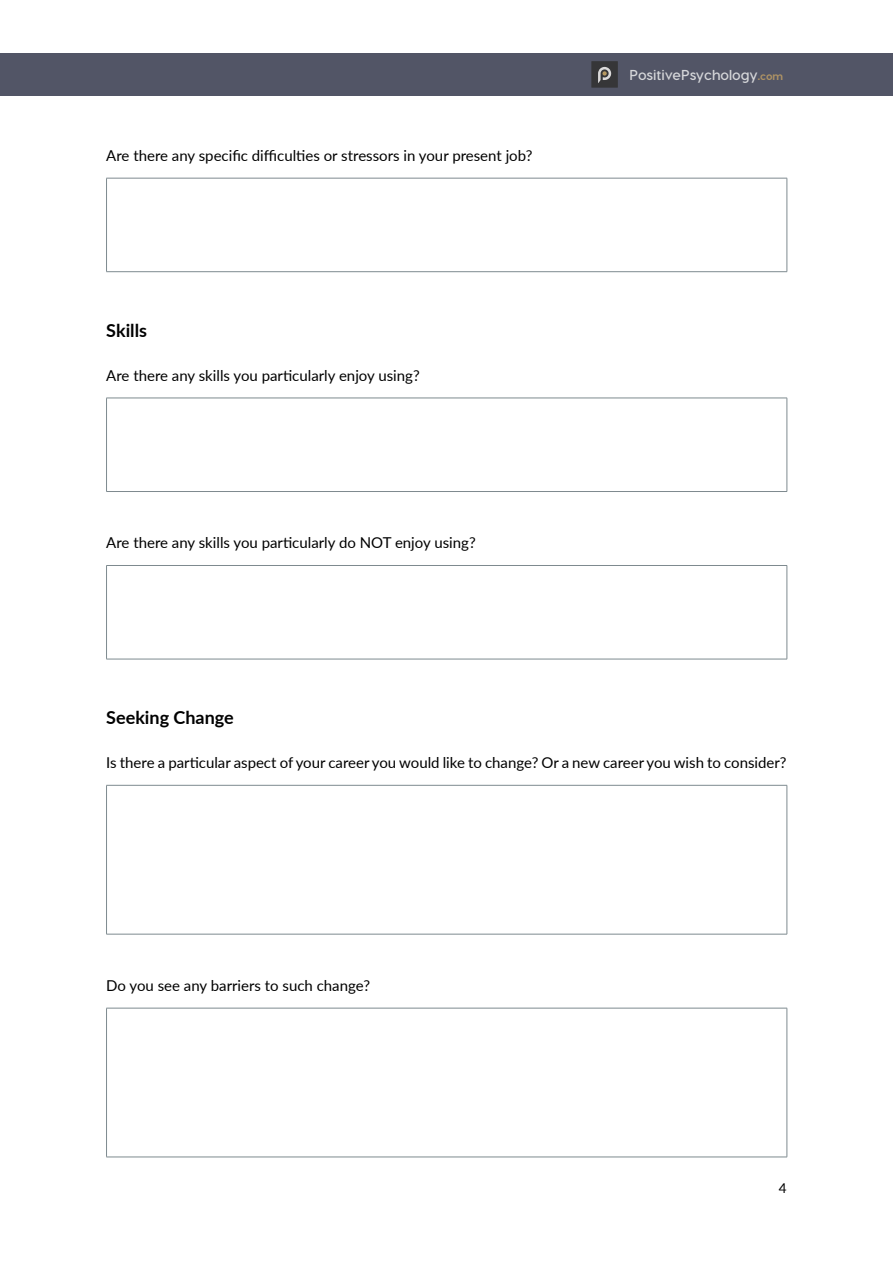
<style>
.page{position:relative;width:893px;height:1263px;background:#fff}
.page>*{position:absolute;margin:0;border:0;box-sizing:border-box;transform-origin:0 0}
.t1{font:700 18px "Lato";color:#000}
.t2{font:15px "Lato";color:#000}
.t3{font:700 14.4px "Visby CF";color:#d6d7da}
.t4{font:13.5px "Lato";color:#000}
.s1{font-weight:800;font-size:10.8px;color:#af9364}
</style>
<div class="page">
<div style="left:0;top:53px;width:893px;height:43px;background:#525566"></div>
<div style="left:591px;top:61px;width:27px;height:27px;background:#363638"></div>
<svg style="left:598px;top:67px;width:13px;height:16px"></svg>
<hr style="left:106px;top:178px;width:681px;height:1px;background:#7e8a8f">
<hr style="left:106px;top:178px;width:1px;height:93px;background:#7e8a8f">
<hr style="left:787px;top:178px;width:1px;height:93px;background:#7e8a8f">
<hr style="left:106px;top:271px;width:681px;height:1px;background:#7e8a8f">
<hr style="left:106px;top:398px;width:681px;height:1px;background:#7e8a8f">
<hr style="left:106px;top:398px;width:1px;height:93px;background:#7e8a8f">
<hr style="left:787px;top:398px;width:1px;height:93px;background:#7e8a8f">
<hr style="left:106px;top:491px;width:681px;height:1px;background:#7e8a8f">
<hr style="left:106px;top:565px;width:681px;height:1px;background:#7e8a8f">
<hr style="left:106px;top:566px;width:1px;height:93px;background:#7e8a8f">
<hr style="left:787px;top:566px;width:1px;height:93px;background:#7e8a8f">
<hr style="left:106px;top:659px;width:681px;height:1px;background:#7e8a8f">
<hr style="left:106px;top:785px;width:681px;height:1px;background:#7e8a8f">
<hr style="left:106px;top:785px;width:1px;height:149px;background:#7e8a8f">
<hr style="left:787px;top:785px;width:1px;height:149px;background:#7e8a8f">
<hr style="left:106px;top:934px;width:681px;height:1px;background:#7e8a8f">
<hr style="left:106px;top:1008px;width:681px;height:1px;background:#7e8a8f">
<hr style="left:106px;top:1008px;width:1px;height:149px;background:#7e8a8f">
<hr style="left:787px;top:1008px;width:1px;height:149px;background:#7e8a8f">
<hr style="left:106px;top:1157px;width:681px;height:1px;background:#7e8a8f">
<p class="t2" style="left:106px;top:145px;width:428px">Are there any specific difficulties or stressors in your present job?</p>
<p class="t1" style="left:106px;top:317px;width:42px">Skills</p>
<p class="t2" style="left:106px;top:364px;width:315px">Are there any skills you particularly enjoy using?</p>
<p class="t2" style="left:106px;top:532px;width:371px">Are there any skills you particularly do NOT enjoy using?</p>
<p class="t3" style="left:629px;top:66px;width:155px">PositivePsychology<span class="s1">.com</span></p>
<p class="t1" style="left:106px;top:704px;width:129px">Seeking Change</p>
<p class="t2" style="left:106px;top:752px;width:682px">Is there a particular aspect of your career you would like to change? Or a new career you wish to consider?</p>
<p class="t2" style="left:106px;top:975px;width:265px">Do you see any barriers to such change?</p>
<p class="t4" style="left:779px;top:1178px;width:9px">4</p>
</div>
